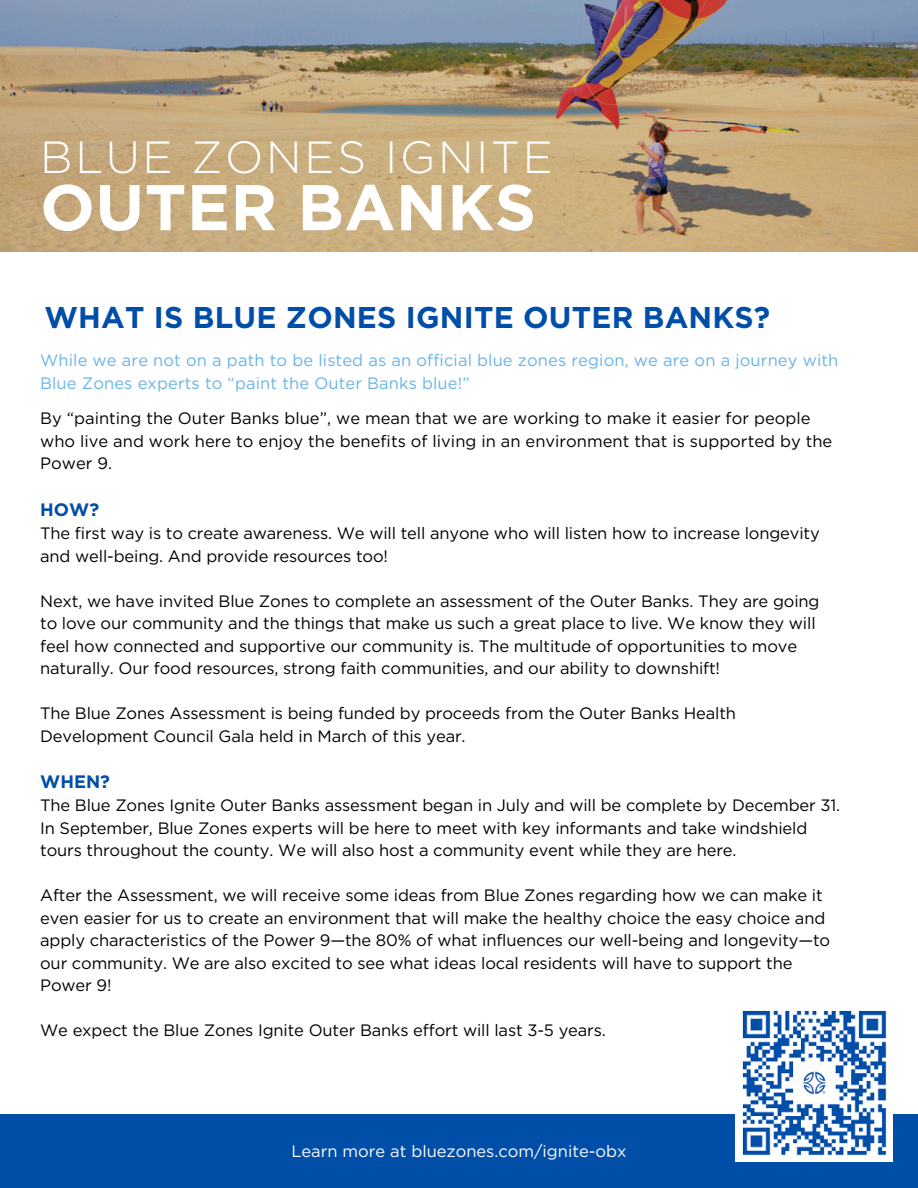
<style>
.page{position:relative;width:918px;height:1188px;background:#fff}
.page>*{position:absolute;margin:0;border:0;box-sizing:border-box;transform-origin:0 0}
.t1{font:700 64.5px "Gotham";letter-spacing:.005em;color:#fff}
.t2{font:300 45px "Gotham";letter-spacing:.06em;color:#fff}
.t3{font:700 30px "Gotham";letter-spacing:.005em;color:#004ea8}
.t4{font:700 18px "Gotham";color:#004ea8}
.t5{font:16.5px/22.5px "Gotham";letter-spacing:-.01em;color:#000}
.t6{font:16.5px/22.5px "Gotham";letter-spacing:.005em;color:#69b3e7}
.t7{font:16.5px "Gotham";color:#fff}
</style>
<div class="page">
<img style="left:0;top:0;width:918px;height:252px">
<div style="left:0;top:1115px;width:918px;height:73px;background:#004ea8"></div>
<img style="left:735px;top:1010px;width:158px;height:151px">
<h2 class="t2" style="left:40px;top:129px;width:514px">BLUE ZONES IGNITE</h2>
<h1 class="t1" style="left:40px;top:165px;width:497px">OUTER BANKS</h1>
<h3 class="t3" style="left:44px;top:298px;width:727px">WHAT IS BLUE ZONES IGNITE OUTER BANKS?</h3>
<p class="t6" style="left:40px;top:349px;width:800px">While we are not on a path to be listed as an official blue zones region, we are on a journey with<br>Blue Zones experts to “paint the Outer Banks blue!”</p>
<p class="t5" style="left:40px;top:407px;width:794px">By “painting the Outer Banks blue”, we mean that we are working to make it easier for people who live and work here to enjoy the benefits of living in an environment that is supported by the<br>Power 9.</p>
<p class="t4" style="left:40px;top:497px;width:60px">HOW?</p>
<p class="t5" style="left:40px;top:522px;width:781px">The first way is to create awareness. We will tell anyone who will listen how to increase longevity and well-being. And provide resources too!</p>
<p class="t5" style="left:40px;top:589px;width:781px">Next, we have invited Blue Zones to complete an assessment of the Outer Banks. They are going to love our community and the things that make us such a great place to live. We know they will feel how connected and supportive our community is. The multitude of opportunities to move naturally. Our food resources, strong faith communities, and our ability to downshift!</p>
<p class="t5" style="left:40px;top:702px;width:697px">The Blue Zones Assessment is being funded by proceeds from the Outer Banks Health<br>Development Council Gala held in March of this year.</p>
<p class="t4" style="left:40px;top:770px;width:71px">WHEN?</p>
<p class="t5" style="left:40px;top:794px;width:802px">The Blue Zones Ignite Outer Banks assessment began in July and will be complete by December 31.<br>In September, Blue Zones experts will be here to meet with key informants and take windshield tours throughout the county. We will also host a community event while they are here.</p>
<p class="t5" style="left:40px;top:884px;width:792px">After the Assessment, we will receive some ideas from Blue Zones regarding how we can make it even easier for us to create an environment that will make the healthy choice the easy choice and apply characteristics of the Power 9—the 80% of what influences our well-being and longevity—to our community. We are also excited to see what ideas local residents will have to support the Power 9!</p>
<p class="t5" style="left:40px;top:1019px;width:567px">We expect the Blue Zones Ignite Outer Banks effort will last 3-5 years.</p>
<p class="t7" style="left:291px;top:1141px;width:337px">Learn more at bluezones.com/ignite-obx</p>
</div>
